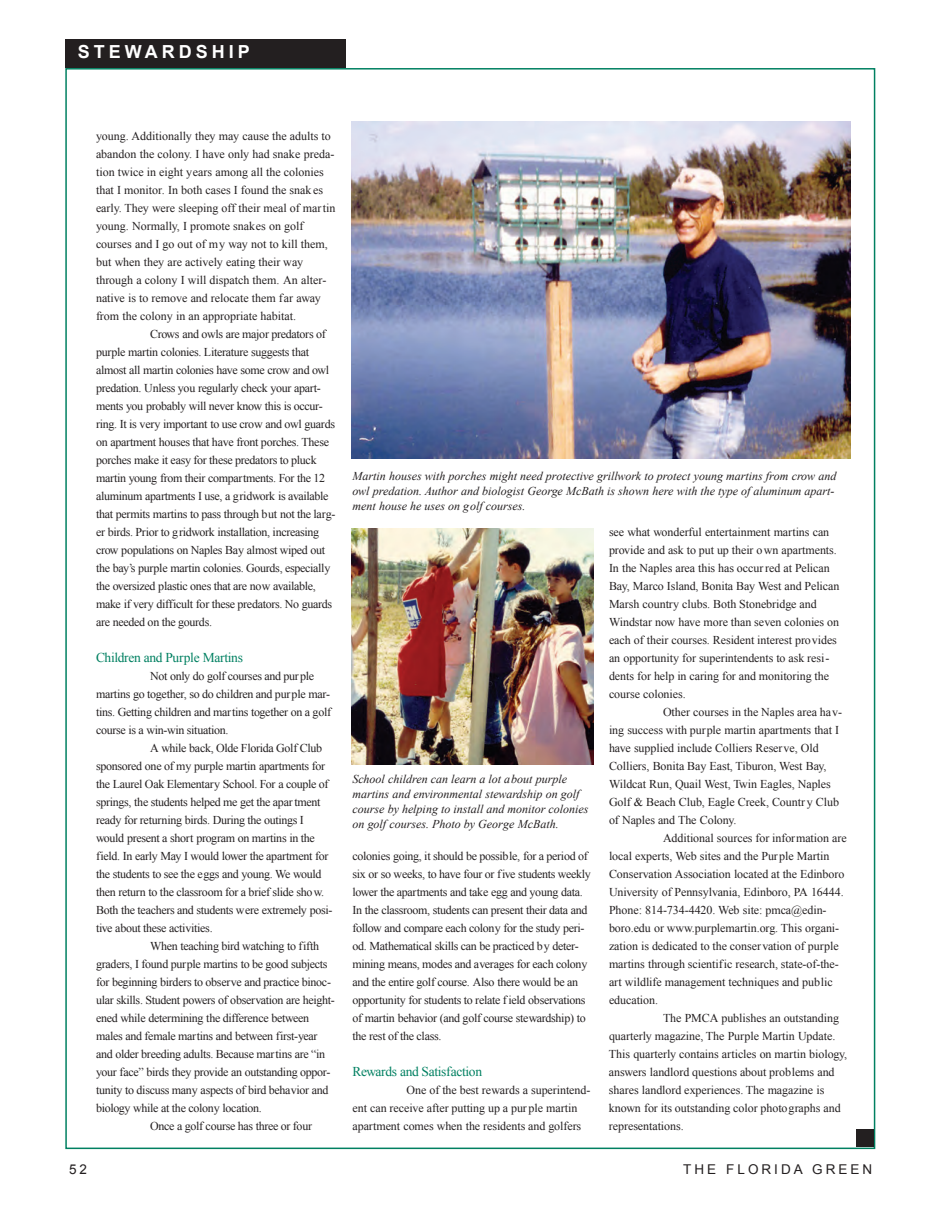
<style>
.page{position:relative;width:945px;height:1215px;background:#fff}
.page>*{position:absolute;margin:0;border:0;box-sizing:border-box;transform-origin:0 0}
.t1{font:700 18px "Arial";letter-spacing:.22em;color:#fff}
.t2{font:13.5px "Times New Roman";letter-spacing:-.025em;color:#008061}
.t3{font:13.5px "Arial";letter-spacing:.22em;color:#231f20}
.t4{font:12px/18px "Times New Roman";letter-spacing:-.025em;color:#231f20}
.t5{font:12px/18px "Times New Roman";letter-spacing:-.005em;color:#231f20}
.t6{font:12px "Times New Roman";color:#231f20}
.t7{font:italic 12px/15px "Times New Roman";color:#231f20}
</style>
<div class="page">
<div style="left:65px;top:39px;width:281px;height:29px;background:#231f20"></div>
<img style="left:351px;top:122px;width:499px;height:337px">
<img style="left:351px;top:528px;width:243px;height:236px">
<div style="left:856px;top:1130px;width:18px;height:18px;background:#231f20"></div>
<h1 class="t1" style="left:78px;top:40px;width:173px">STEWARDSHIP</h1>
<p class="t6" style="left:96px;top:127px;width:236px">young. Additionally they may cause the adults to</p>
<p class="t6" style="left:96px;top:145px;width:240px">abandon the colony. I have only had snake preda-</p>
<p class="t6" style="left:96px;top:163px;width:229px">tion twice in eight years among all the colonies</p>
<p class="t6" style="left:96px;top:181px;width:229px">that I monitor. In both cases I found the snak es</p>
<p class="t6" style="left:96px;top:199px;width:241px">early. They were sleeping off their meal of martin</p>
<p class="t6" style="left:96px;top:217px;width:209px">young. Normally, I promote snakes on golf</p>
<p class="t6" style="left:96px;top:235px;width:233px">courses and I go out of my way not to kill them,</p>
<p class="t6" style="left:96px;top:253px;width:209px">but when they are actively eating their way</p>
<p class="t6" style="left:96px;top:271px;width:232px">through a colony I will dispatch them. An alter-</p>
<p class="t6" style="left:96px;top:289px;width:226px">native is to remove and relocate them far away</p>
<p class="t6" style="left:96px;top:307px;width:202px">from the colony in an appropriate habitat.</p>
<p class="t4" style="left:150px;top:324px;width:177px">Crows and owls are major predators of</p>
<p class="t4" style="left:96px;top:342px;width:215px">purple martin colonies. Literature suggests that</p>
<p class="t4" style="left:96px;top:360px;width:235px">almost all martin colonies have some crow and owl</p>
<p class="t4" style="left:96px;top:378px;width:226px">predation. Unless you regularly check your apart-</p>
<p class="t4" style="left:96px;top:396px;width:228px">ments you probably will never know this is occur-</p>
<p class="t4" style="left:96px;top:414px;width:241px">ring. It is very important to use crow and owl guards</p>
<p class="t4" style="left:96px;top:432px;width:235px">on apartment houses that have front porches. These</p>
<p class="t4" style="left:96px;top:450px;width:222px">porches make it easy for these predators to pluck</p>
<p class="t4" style="left:96px;top:468px;width:231px">martin young from their compartments. For the 12</p>
<p class="t4" style="left:96px;top:486px;width:234px">aluminum apartments I use, a gridwork is available</p>
<p class="t4" style="left:96px;top:504px;width:241px">that permits martins to pass through but not the larg-</p>
<p class="t4" style="left:96px;top:522px;width:225px">er birds. Prior to gridwork installation, increasing</p>
<p class="t4" style="left:96px;top:540px;width:231px">crow populations on Naples Bay almost wiped out</p>
<p class="t4" style="left:96px;top:558px;width:236px">the bay’s purple martin colonies. Gourds, especially</p>
<p class="t4" style="left:96px;top:576px;width:221px">the oversized plastic ones that are now available,</p>
<p class="t4" style="left:96px;top:594px;width:238px">make if very difficult for these predators. No guards</p>
<p class="t4" style="left:96px;top:612px;width:118px">are needed on the gourds.</p>
<p class="t2" style="left:96px;top:648px;width:148px">Children and Purple Martins</p>
<p class="t4" style="left:150px;top:666px;width:166px">Not only do golf courses and purple</p>
<p class="t4" style="left:96px;top:684px;width:236px">martins go together, so do children and purple mar-</p>
<p class="t4" style="left:96px;top:702px;width:237px">tins. Getting children and martins together on a golf</p>
<p class="t4" style="left:96px;top:720px;width:134px">course is a win-win situation.</p>
<p class="t4" style="left:150px;top:738px;width:174px">A while back, Olde Florida Golf Club</p>
<p class="t4" style="left:96px;top:756px;width:231px">sponsored one of my purple martin apartments for</p>
<p class="t4" style="left:96px;top:774px;width:234px">the Laurel Oak Elementary School. For a couple of</p>
<p class="t4" style="left:96px;top:792px;width:226px">springs, the students helped me get the apar tment</p>
<p class="t4" style="left:96px;top:810px;width:209px">ready for returning birds. During the outings I</p>
<p class="t4" style="left:96px;top:828px;width:220px">would present a short program on martins in the</p>
<p class="t4" style="left:96px;top:846px;width:234px">field. In early May I would lower the apartment for</p>
<p class="t4" style="left:96px;top:864px;width:227px">the students to see the eggs and young. We would</p>
<p class="t4" style="left:96px;top:882px;width:230px">then return to the classroom for a brief slide show.</p>
<p class="t4" style="left:96px;top:900px;width:238px">Both the teachers and students were extremely posi-</p>
<p class="t4" style="left:96px;top:918px;width:118px">tive about these activities.</p>
<p class="t4" style="left:150px;top:936px;width:171px">When teaching bird watching to fifth</p>
<p class="t4" style="left:96px;top:954px;width:233px">graders, I found purple martins to be good subjects</p>
<p class="t4" style="left:96px;top:972px;width:237px">for beginning birders to observe and practice binoc-</p>
<p class="t4" style="left:96px;top:990px;width:240px">ular skills. Student powers of observation are height-</p>
<p class="t4" style="left:96px;top:1008px;width:215px">ened while determining the difference between</p>
<p class="t4" style="left:96px;top:1026px;width:223px">males and female martins and between first-year</p>
<p class="t4" style="left:96px;top:1044px;width:231px">and older breeding adults. Because martins are “in</p>
<p class="t4" style="left:96px;top:1062px;width:236px">your face” birds they provide an outstanding oppor-</p>
<p class="t4" style="left:96px;top:1080px;width:234px">tunity to discuss many aspects of bird behavior and</p>
<p class="t4" style="left:96px;top:1098px;width:167px">biology while at the colony location.</p>
<p class="t4" style="left:150px;top:1116px;width:164px">Once a golf course has three or four</p>
<p class="t7" style="left:352px;top:468px;width:485px">Martin houses with porches might need protective grillwork to protect young martins from crow and owl predation. Author and biologist George McBath is shown here with the type of aluminum apart&shy;ment house he uses on golf courses.</p>
<p class="t7" style="left:352px;top:771px;width:237px">School children can learn a lot about purple martins and environmental stewardship on golf course by helping to install and monitor colonies on golf courses. Photo by George McBath.</p>
<p class="t4" style="left:352px;top:846px;width:240px">colonies going, it should be possible, for a period of six or so weeks, to have four or five students weekly lower the apartments and take egg and young data.<br>In the classroom, students can present their data and follow and compare each colony for the study peri&shy;od. Mathematical skills can be practiced by deter&shy;mining means, modes and averages for each colony and the entire golf course. Also there would be an opportunity for students to relate f ield observations of martin behavior (and golf course stewardship) to the rest of the class.</p>
<p class="t2" style="left:352px;top:1062px;width:131px">Rewards and Satisfaction</p>
<p class="t5" style="left:352px;top:1080px;width:239px;text-indent:54px">One of the best rewards a superintend&shy;ent can receive after putting up a purple martin apartment comes when the residents and golfers</p>
<p class="t5" style="left:609px;top:522px;width:222px">see what wonderful entertainment martins can</p>
<p class="t5" style="left:609px;top:540px;width:229px">provide and ask to put up their own apartments.</p>
<p class="t5" style="left:609px;top:558px;width:222px">In the Naples area this has occur red at Pelican</p>
<p class="t5" style="left:609px;top:576px;width:232px">Bay, Marco Island, Bonita Bay West and Pelican</p>
<p class="t5" style="left:609px;top:594px;width:209px">Marsh country clubs. Both Stonebridge and</p>
<p class="t5" style="left:609px;top:612px;width:232px">Windstar now have more than seven colonies on</p>
<p class="t5" style="left:609px;top:630px;width:229px">each of their courses. Resident interest provides</p>
<p class="t5" style="left:609px;top:648px;width:222px">an opportunity for superintendents to ask resi-</p>
<p class="t5" style="left:609px;top:666px;width:222px">dents for help in caring for and monitoring the</p>
<p class="t5" style="left:609px;top:684px;width:78px">course colonies.</p>
<p class="t5" style="left:663px;top:702px;width:181px">Other courses in the Naples area hav-</p>
<p class="t5" style="left:609px;top:720px;width:232px">ing success with purple martin apartments that I</p>
<p class="t5" style="left:609px;top:738px;width:211px">have supplied include Colliers Reserve, Old</p>
<p class="t5" style="left:609px;top:756px;width:219px">Colliers, Bonita Bay East, Tiburon, West Bay,</p>
<p class="t5" style="left:609px;top:774px;width:223px">Wildcat Run, Quail West, Twin Eagles, Naples</p>
<p class="t5" style="left:609px;top:792px;width:232px">Golf &amp; Beach Club, Eagle Creek, Countr y Club</p>
<p class="t5" style="left:609px;top:810px;width:129px">of Naples and The Colony.</p>
<p class="t5" style="left:663px;top:828px;width:185px">Additional sources for information are</p>
<p class="t5" style="left:609px;top:846px;width:222px">local experts, Web sites and the Purple Martin</p>
<p class="t5" style="left:609px;top:864px;width:237px">Conservation Association located at the Edinboro</p>
<p class="t5" style="left:609px;top:882px;width:236px">University of Pennsylvania, Edinboro, PA 16444.</p>
<p class="t5" style="left:609px;top:900px;width:219px">Phone: 814-734-4420. Web site: pmca@edin-</p>
<p class="t5" style="left:609px;top:918px;width:232px">boro.edu or www.purplemartin.org. This organi-</p>
<p class="t5" style="left:609px;top:936px;width:231px">zation is dedicated to the conservation of purple</p>
<p class="t5" style="left:609px;top:954px;width:231px">martins through scientific research, state-of-the-</p>
<p class="t5" style="left:609px;top:972px;width:225px">art wildlife management techniques and public</p>
<p class="t5" style="left:609px;top:990px;width:51px">education.</p>
<p class="t5" style="left:663px;top:1008px;width:178px">The PMCA publishes an outstanding</p>
<p class="t5" style="left:609px;top:1026px;width:228px">quarterly magazine, The Purple Martin Update.</p>
<p class="t5" style="left:609px;top:1044px;width:240px">This quarterly contains articles on martin biology,</p>
<p class="t5" style="left:609px;top:1062px;width:227px">answers landlord questions about problems and</p>
<p class="t5" style="left:609px;top:1080px;width:217px">shares landlord experiences. The magazine is</p>
<p class="t5" style="left:609px;top:1098px;width:233px">known for its outstanding color photographs and</p>
<p class="t5" style="left:609px;top:1116px;width:76px">representations.</p>
<p class="t3" style="left:69px;top:1160px;width:20px">52</p>
<p class="t3" style="left:683px;top:1160px;width:190px">THE FLORIDA GREEN</p>
</div>
